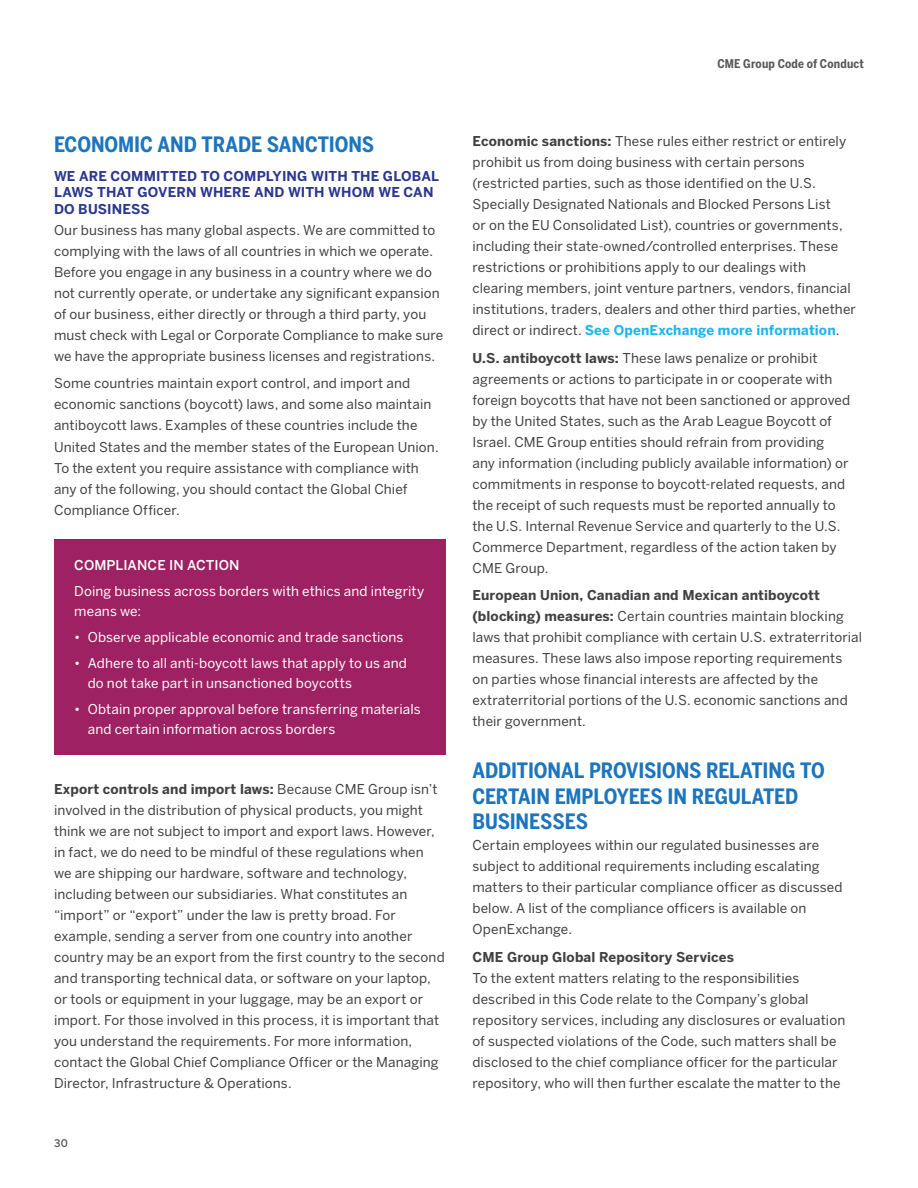
<style>
.page{position:relative;width:918px;height:1188px;background:#fff}
.page>*{position:absolute;margin:0;border:0;box-sizing:border-box;transform-origin:0 0}
.t1{font:700 21px/25.2px "Benton Sans Cond";letter-spacing:-.005em;color:#1c75bd}
.t2{font:13.5px/21px "Benton Sans";letter-spacing:.01em;color:#414042}
.t3{font:13.5px/19.5px "Benton Sans";letter-spacing:.01em;color:#fff}
.t4{font:700 13.5px/16.2px "Benton Sans";letter-spacing:.005em;color:#2b388f}
.t5{font:700 13.5px "Benton Sans";letter-spacing:.01em;color:#414042}
.t6{font:500 13.5px "Benton Sans";letter-spacing:.005em;color:#fff}
.t7{font:700 12px "Benton Sans Cond";letter-spacing:.015em;color:#58595b}
.t8{font:500 10.5px "Benton Sans";color:#58595b}
.s1{font-weight:700}
.s2{font-weight:700;color:#1ab6f1}
</style>
<div class="page">
<div style="left:54px;top:539px;width:392px;height:216px;background:#9e2163"></div>
<h1 class="t1" style="left:54px;top:131px;width:322px">ECONOMIC AND TRADE SANCTIONS</h1>
<p class="t4" style="left:54px;top:168px;width:387px">WE ARE COMMITTED TO COMPLYING WITH THE GLOBAL<br>LAWS THAT GOVERN WHERE AND WITH WHOM WE CAN<br>DO BUSINESS</p>
<p class="t2" style="left:54px;top:219px;width:391px">Our business has many global aspects. We are committed to complying with the laws of all countries in which we operate.<br>Before you engage in any business in a country where we do not currently operate, or undertake any significant expansion of our business, either directly or through a third party, you must check with Legal or Corporate Compliance to make sure we have the appropriate business licenses and registrations.</p>
<p class="t2" style="left:54px;top:373px;width:386px">Some countries maintain export control, and import and economic sanctions (boycott) laws, and some also maintain antiboycott laws. Examples of these countries include the United States and the member states of the European Union.<br>To the extent you require assistance with compliance with any of the following, you should contact the Global Chief Compliance Officer.</p>
<p class="t6" style="left:74px;top:557px;width:167px">COMPLIANCE IN ACTION</p>
<p class="t3" style="left:74px;top:582px;width:352px">Doing business across borders with ethics and integrity means we:</p>
<p class="t3" style="left:74px;top:627px;width:331px">• Observe applicable economic and trade sanctions</p>
<p class="t3" style="left:88px;top:654px;width:321px;text-indent:-14px">• Adhere to all anti-boycott laws that apply to us and do not take part in unsanctioned boycotts</p>
<p class="t3" style="left:88px;top:699px;width:334px;text-indent:-14px">• Obtain proper approval before transferring materials and certain information across borders</p>
<p class="t2" style="left:54px;top:778px;width:392px"><span class="s1">Export controls and import laws:</span> Because CME Group isn’t involved in the distribution of physical products, you might think we are not subject to import and export laws. However, in fact, we do need to be mindful of these regulations when we are shipping our hardware, software and technology, including between our subsidiaries. What constitutes an “import” or “export” under the law is pretty broad. For example, sending a server from one country into another country may be an export from the first country to the second and transporting technical data, or software on your laptop, or tools or equipment in your luggage, may be an export or import. For those involved in this process, it is important that you understand the requirements. For more information, contact the Global Chief Compliance Officer or the Managing Director, Infrastructure &amp; Operations.</p>
<p class="t8" style="left:54px;top:1137px;width:15px">30</p>
<p class="t7" style="left:717px;top:56px;width:148px">CME Group Code of Conduct</p>
<p class="t2" style="left:472px;top:130px;width:385px"><span class="s1">Economic sanctions:</span> These rules either restrict or entirely prohibit us from doing business with certain persons (restricted parties, such as those identified on the U.S.<br>Specially Designated Nationals and Blocked Persons List<br>or on the EU Consolidated List), countries or governments, including their state-owned/controlled enterprises. These restrictions or prohibitions apply to our dealings with clearing members, joint venture partners, vendors, financial institutions, traders, dealers and other third parties, whether direct or indirect. <span class="s2">See OpenExchange more information</span>.</p>
<p class="t2" style="left:472px;top:347px;width:379px"><span class="s1">U.S. antiboycott laws:</span> These laws penalize or prohibit agreements or actions to participate in or cooperate with foreign boycotts that have not been sanctioned or approved by the United States, such as the Arab League Boycott of Israel. CME Group entities should refrain from providing any information (including publicly available information) or commitments in response to boycott-related requests, and the receipt of such requests must be reported annually to the U.S. Internal Revenue Service and quarterly to the U.S.<br>Commerce Department, regardless of the action taken by CME Group.</p>
<p class="t2" style="left:472px;top:585px;width:391px"><span class="s1">European Union, Canadian and Mexican antiboycott (blocking) measures:</span> Certain countries maintain blocking laws that prohibit compliance with certain U.S. extraterritorial measures. These laws also impose reporting requirements<br>on parties whose financial interests are affected by the extraterritorial portions of the U.S. economic sanctions and their government.</p>
<h1 class="t1" style="left:472px;top:758px;width:354px">ADDITIONAL PROVISIONS RELATING TO<br>CERTAIN EMPLOYEES IN REGULATED<br>BUSINESSES</h1>
<p class="t2" style="left:472px;top:834px;width:372px">Certain employees within our regulated businesses are subject to additional requirements including escalating matters to their particular compliance officer as discussed below. A list of the compliance officers is available on OpenExchange.</p>
<p class="t5" style="left:472px;top:949px;width:263px">CME Group Global Repository Services</p>
<p class="t2" style="left:472px;top:967px;width:374px">To the extent matters relating to the responsibilities described in this Code relate to the Company’s global repository services, including any disclosures or evaluation of suspected violations of the Code, such matters shall be disclosed to the chief compliance officer for the particular repository, who will then further escalate the matter to the</p>
</div>
